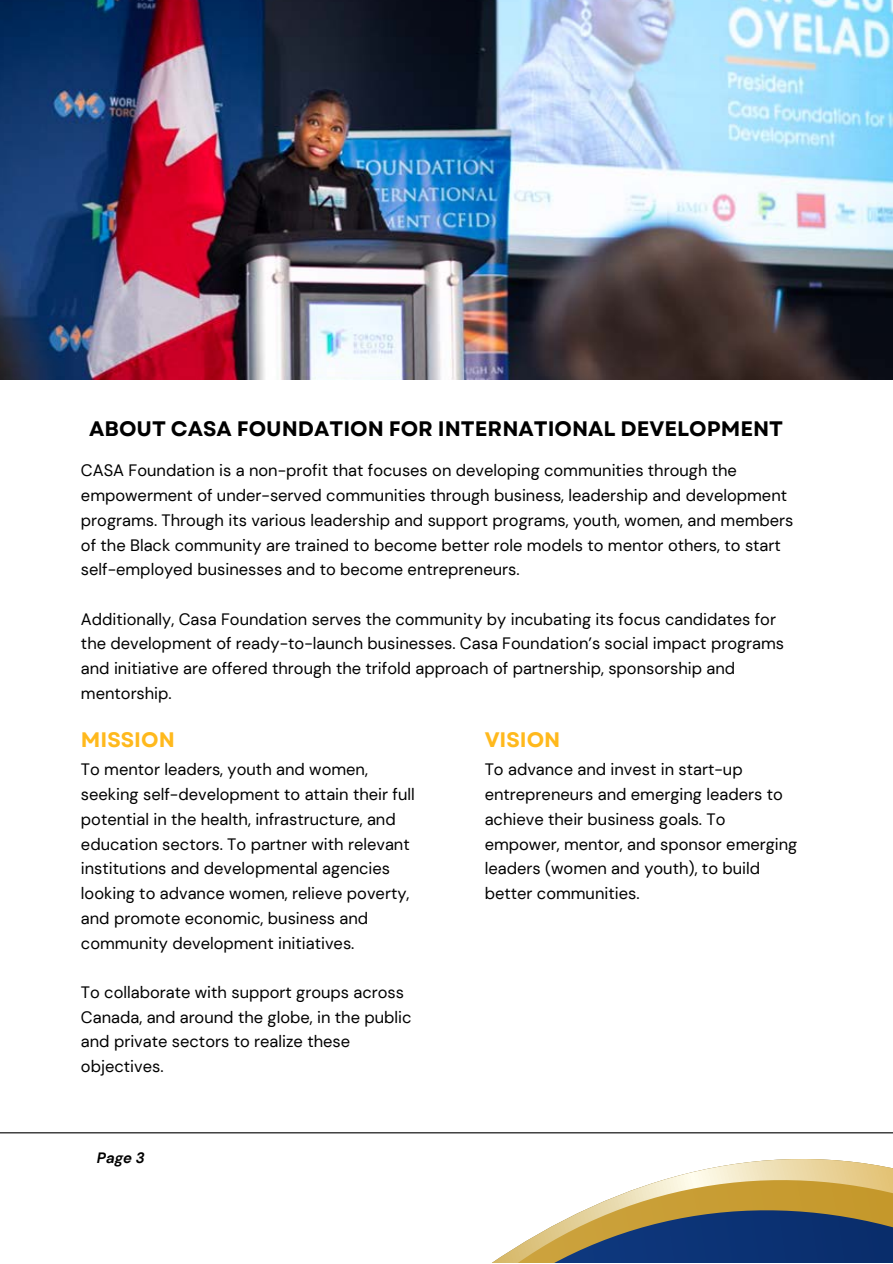
<style>
.page{position:relative;width:893px;height:1264px;background:#fff}
.page>*{position:absolute;margin:0;border:0;box-sizing:border-box;transform-origin:0 0}
.t1{font:700 21px "Garet";color:#000}
.t2{font:700 21px "Garet";color:#ffb91d}
.t3{font:16.5px/24.8px "DM Sans";color:#000}
.t4{font:italic 700 15px "DM Sans";color:#000}
</style>
<div class="page">
<img style="left:0;top:0;width:892px;height:379px">
<svg style="left:0;top:1132px;width:892px;height:130px"></svg>
<p class="t1" style="left:89px;top:414px;width:695px">ABOUT CASA FOUNDATION FOR INTERNATIONAL DEVELOPMENT</p>
<p class="t3" style="left:81px;top:458px;width:714px">CASA Foundation is a non-profit that focuses on developing communities through the empowerment of under-served communities through business, leadership and development programs. Through its various leadership and support programs, youth, women, and members of the Black community are trained to become better role models to mentor others, to start self-employed businesses and to become entrepreneurs.</p>
<p class="t3" style="left:81px;top:606px;width:704px">Additionally, Casa Foundation serves the community by incubating its focus candidates for the development of ready-to-launch businesses. Casa Foundation’s social impact programs and initiative are offered through the trifold approach of partnership, sponsorship and mentorship.</p>
<p class="t2" style="left:81px;top:725px;width:95px">MISSION</p>
<p class="t3" style="left:81px;top:757px;width:335px">To mentor leaders, youth and women, seeking self-development to attain their full potential in the health, infrastructure, and education sectors. To partner with relevant institutions and developmental agencies looking to advance women, relieve poverty, and promote economic, business and community development initiatives.</p>
<p class="t3" style="left:81px;top:979px;width:332px">To collaborate with support groups across Canada, and around the globe, in the public and private sectors to realize these objectives.</p>
<p class="t4" style="left:97px;top:1147px;width:49px">Page 3</p>
<p class="t2" style="left:484px;top:725px;width:77px">VISION</p>
<p class="t3" style="left:484px;top:757px;width:314px">To advance and invest in start-up entrepreneurs and emerging leaders to achieve their business goals. To empower, mentor, and sponsor emerging leaders (women and youth), to build better communities.</p>
</div>
